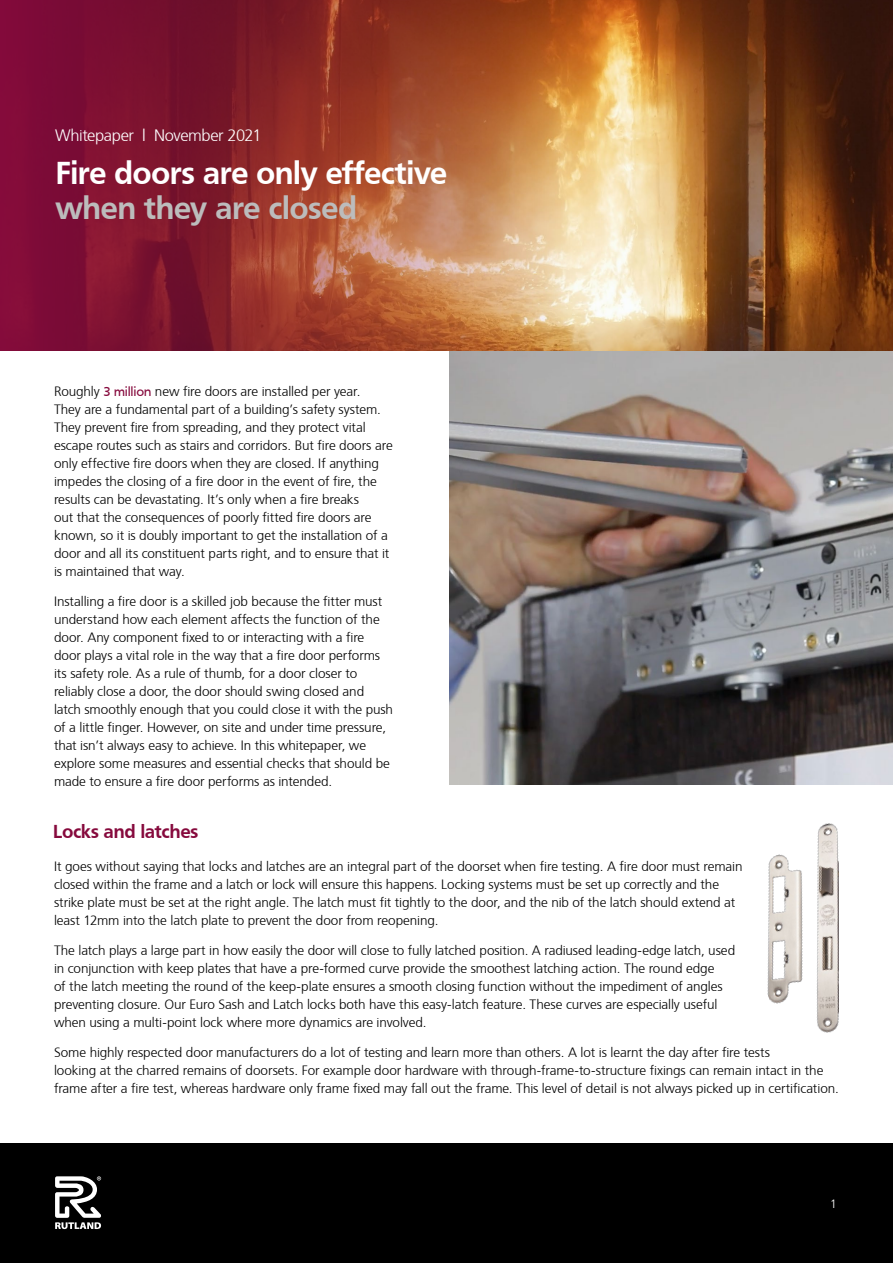
<style>
.page{position:relative;width:893px;height:1263px;background:#fff}
.page>*{position:absolute;margin:0;border:0;box-sizing:border-box;transform-origin:0 0}
.t1{font:700 33px "Frutiger";letter-spacing:-.03em;color:#fff}
.t2{font:700 33px "Frutiger";letter-spacing:-.025em;color:#bcbcbc}
.t3{font:700 19.5px "Frutiger";letter-spacing:-.025em;color:#860a3d}
.t4{font:300 16.5px "Frutiger";letter-spacing:-.025em;color:#fff}
.t5{font:300 13.5px/18px "Frutiger";letter-spacing:-.005em;color:#000}
.t6{font:300 12px "Frutiger";color:#fff}
.s1{font-weight:400;color:#860a3d}
</style>
<div class="page">
<img style="left:450px;top:351px;width:443px;height:433px">
<img style="left:0;top:0;width:893px;height:351px">
<div style="left:0;top:1144px;width:893px;height:119px;background:#000"></div>
<svg style="left:55px;top:1176px;width:47px;height:53px"></svg>
<img style="left:816px;top:823px;width:22px;height:210px">
<img style="left:767px;top:854px;width:36px;height:150px">
<p class="t4" style="left:55px;top:123px;width:208px">Whitepaper | November 2021</p>
<h1 class="t1" style="left:55px;top:154px;width:394px">Fire doors are only effective</h1>
<h1 class="t2" style="left:55px;top:188px;width:304px">when they are closed</h1>
<p class="t5" style="left:54px;top:381px;width:340px">Roughly <span class="s1">3 million</span> new fire doors are installed per year.<br>They are a fundamental part of a building’s safety system.<br>They prevent fire from spreading, and they protect vital escape routes such as stairs and corridors. But fire doors are only effective fire doors when they are closed. If anything impedes the closing of a fire door in the event of fire, the results can be devastating. It’s only when a fire breaks<br>out that the consequences of poorly fitted fire doors are known, so it is doubly important to get the installation of a door and all its constituent parts right, and to ensure that it is maintained that way.</p>
<p class="t5" style="left:54px;top:591px;width:341px">Installing a fire door is a skilled job because the fitter must understand how each element affects the function of the door. Any component fixed to or interacting with a fire door plays a vital role in the way that a fire door performs its safety role. As a rule of thumb, for a door closer to reliably close a door, the door should swing closed and latch smoothly enough that you could close it with the push of a little finger. However, on site and under time pressure, that isn’t always easy to achieve. In this whitepaper, we explore some measures and essential checks that should be made to ensure a fire door performs as intended.</p>
<h2 class="t3" style="left:53px;top:820px;width:147px">Locks and latches</h2>
<p class="t5" style="left:54px;top:857px;width:690px">It goes without saying that locks and latches are an integral part of the doorset when fire testing. A fire door must remain closed within the frame and a latch or lock will ensure this happens. Locking systems must be set up correctly and the strike plate must be set at the right angle. The latch must fit tightly to the door, and the nib of the latch should extend at least 12mm into the latch plate to prevent the door from reopening.</p>
<p class="t5" style="left:54px;top:941px;width:683px">The latch plays a large part in how easily the door will close to fully latched position. A radiused leading-edge latch, used in conjunction with keep plates that have a pre-formed curve provide the smoothest latching action. The round edge<br>of the latch meeting the round of the keep-plate ensures a smooth closing function without the impediment of angles preventing closure. Our Euro Sash and Latch locks both have this easy-latch feature. These curves are especially useful when using a multi-point lock where more dynamics are involved.</p>
<p class="t5" style="left:54px;top:1043px;width:786px">Some highly respected door manufacturers do a lot of testing and learn more than others. A lot is learnt the day after fire tests<br>looking at the charred remains of doorsets. For example door hardware with through-frame-to-structure fixings can remain intact in the frame after a fire test, whereas hardware only frame fixed may fall out the frame. This level of detail is not always picked up in certification.</p>
<p class="t6" style="left:830px;top:1195px;width:8px">1</p>
</div>
